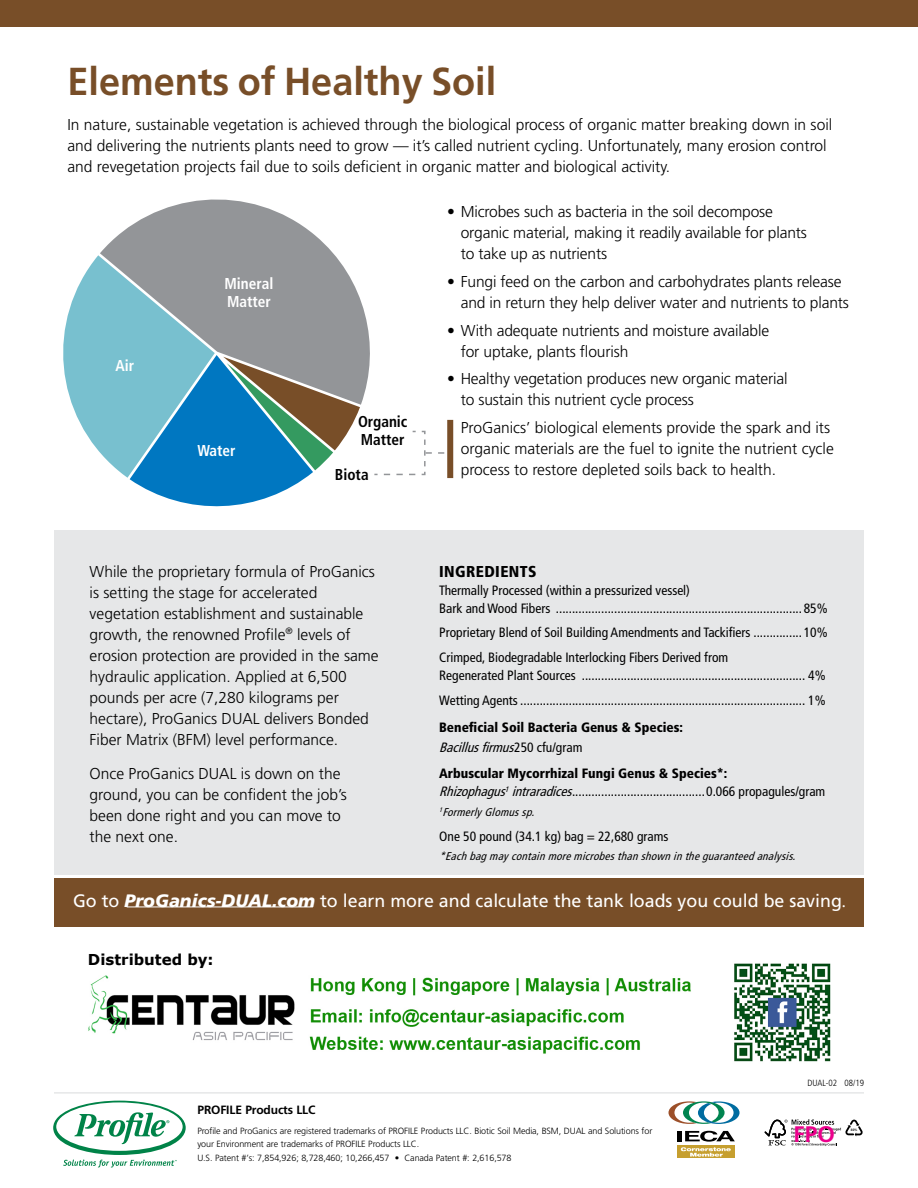
<style>
.page{position:relative;width:918px;height:1188px;background:#fff}
.page>*{position:absolute;margin:0;border:0;box-sizing:border-box;transform-origin:0 0}
.t1{font:700 39px "Frutiger";color:#784e28}
.t2{font:700 22.5px "Frutiger";color:#ec008c}
.t3{font:18px "Frutiger";color:#fff}
.t4{font:300 15.75px/21px "Frutiger";color:#000}
.t5{font:700 condensed 15.75px/18px "Frutiger";color:#fff}
.t6{font:700 condensed 15.75px/18px "Frutiger";color:#000}
.t7{font:900 condensed 15.75px "Frutiger";letter-spacing:.025em;color:#000}
.t8{font:700 15px "Verdana";color:#000}
.t9{font:condensed 13.5px/18px "Frutiger";color:#000}
.t10{font:900 condensed 13.5px/19.5px "Frutiger";color:#000}
.t11{font:700 12px "Frutiger";letter-spacing:-.01em;color:#000}
.t12{font:italic condensed 11.25px "Frutiger";color:#000}
.t13{font:300 9px/13.5px "Frutiger";letter-spacing:-.01em;color:#000}
.t14{font:300 condensed 9px "Frutiger";color:#000}
.t15{font:700 condensed 3.45px "Frutiger";color:#000}
.s1{font-weight:400;font-style:italic}
.s2{font-weight:400}
.s3{font-weight:900}
.s4{font-style:italic}
.s5{font-weight:900;font-style:italic}
.s6{font-family:"Minion Pro"}
</style>
<div class="page">
<div style="left:54px;top:878px;width:810px;height:49px;background:#784e28"></div>
<div style="left:54px;top:531px;width:810px;height:344px;background:#e6e7e8"></div>
<div style="left:0;top:0;width:918px;height:27px;background:#784e28"></div>
<svg style="left:100px;top:199px;width:270px;height:206px;fill:#939598"></svg>
<svg style="left:63px;top:255px;width:297px;height:252px"></svg>
<div style="left:447px;top:420px;width:6px;height:58px;background:#784e28"></div>
<svg style="left:374px;top:430px;width:70px;height:46px"></svg>
<hr style="left:54px;top:1092px;width:810px;height:2px;background:#e6e7e8">
<svg style="left:53px;top:1101px;width:133px;height:67px"></svg>
<svg style="left:669px;top:1101px;width:71px;height:23px"></svg>
<hr style="left:678px;top:1131px;width:4px;height:10px;background:#000">
<div style="left:677px;top:1146px;width:57px;height:12px;background:#c69f2f"></div>
<svg style="left:681px;top:1131px;width:54px;height:26px"></svg>
<hr style="left:127px;top:906px;width:186px;height:1px;background:#fff">
<svg style="left:764px;top:1119px;width:99px;height:27px"></svg>
<img style="left:88px;top:963px;width:743px;height:99px">
<h1 class="t1" style="left:68px;top:59px;width:430px">Elements of Healthy Soil</h1>
<p class="t4" style="left:68px;top:114px;width:766px">In nature, sustainable vegetation is achieved through the biological process of organic matter breaking down in soil and delivering the nutrients plants need to grow — it’s called nutrient cycling. Unfortunately, many erosion control and revegetation projects fail due to soils deficient in organic matter and biological activity.</p>
<p class="t5" style="left:116px;top:356px;width:20px">Air</p>
<p class="t5" style="left:225px;top:274px;width:50px">Mineral<br>Matter</p>
<p class="t5" style="left:198px;top:442px;width:40px">Water</p>
<p class="t6" style="left:358px;top:413px;width:51px">Organic<br>Matter</p>
<p class="t6" style="left:335px;top:465px;width:35px">Biota</p>
<p class="t4" style="left:461px;top:201px;width:348px;text-indent:-14px">• Microbes such as bacteria in the soil decompose organic material, making it readily available for plants to take up as nutrients</p>
<p class="t4" style="left:461px;top:271px;width:390px;text-indent:-13px">• Fungi feed on the carbon and carbohydrates plants release and in return they help deliver water and nutrients to plants</p>
<p class="t4" style="left:461px;top:320px;width:310px;text-indent:-14px">• With adequate nutrients and moisture available for uptake, plants flourish</p>
<p class="t4" style="left:461px;top:369px;width:328px;text-indent:-14px">• Healthy vegetation produces new organic material to sustain this nutrient cycle process</p>
<p class="t4" style="left:461px;top:417px;width:375px">ProGanics’ biological elements provide the spark and its organic materials are the fuel to ignite the nutrient cycle process to restore depleted soils back to health.</p>
<p class="t4" style="left:90px;top:561px;width:291px">While the proprietary formula of ProGanics is setting the stage for accelerated vegetation establishment and sustainable growth, the renowned Profile<sup>®</sup> levels of erosion protection are provided in the same hydraulic application. Applied at 6,500 pounds per acre (7,280 kilograms per hectare), ProGanics DUAL delivers Bonded Fiber Matrix (BFM) level performance.</p>
<p class="t4" style="left:90px;top:763px;width:259px">Once ProGanics DUAL is down on the ground, you can be confident the job’s been done right and you can move to the next one.</p>
<p class="t7" style="left:439px;top:562px;width:99px">INGREDIENTS</p>
<p class="t9" style="left:439px;top:581px;width:390px">Thermally Processed (within a pressurized vessel)<br>Bark and Wood Fibers ............................................................................ 85%</p>
<p class="t9" style="left:439px;top:620px;width:390px;line-height:24.5px">Proprietary Blend of Soil Building Amendments and Tackifiers ............... 10%<br>Crimped, Biodegradable Interlocking Fibers Derived from</p>
<p class="t9" style="left:439px;top:662px;width:388px;line-height:26px">Regenerated Plant Sources ..................................................................... 4%<br>Wetting Agents ........................................................................................ 1%</p>
<p class="t10" style="left:439px;top:718px;width:245px">Beneficial Soil Bacteria Genus &amp; Species:<br><span class="s1">Bacillusfirmus</span><span class="s2">2 5 0 c f u / g r a m</span></p>
<p class="t9" style="left:439px;top:765px;width:388px"><span class="s3">Arbuscular Mycorrhizal Fungi Genus &amp; Species*:<br></span><span class="s4">Rhizophagus</span><sup>1</sup> <span class="s4">intraradices</span>.........................................0.066 propagules/gram</p>
<p class="t12" style="left:439px;top:805px;width:100px"><sup>1</sup>FormerlyGlomussp.</p>
<p class="t9" style="left:439px;top:827px;width:231px">One 50 pound (34.1 kg) bag = 22,680 grams</p>
<p class="t12" style="left:439px;top:850px;width:361px">*Eachbagmaycontainmoremicrobesthanshownintheguaranteedanalysis.</p>
<p class="t3" style="left:73px;top:890px;width:774px">Go to <span class="s5">ProGanics-DUAL.com</span> to learn more and calculate the tank loads you could be saving<span class="s6">.</span></p>
<p class="t8" style="left:88px;top:949px;width:127px">Distributed by:</p>
<p class="t11" style="left:198px;top:1103px;width:119px">PROFILE Products LLC</p>
<p class="t13" style="left:197px;top:1124px;width:457px">Profile and ProGanics are registered trademarks of PROFILE Products LLC. Biotic Soil Media, BSM, DUAL and Solutions for your Environment are trademarks of PROFILE Products LLC.<br>U.S. Patent #’s: 7,854,926; 8,728,460; 10,266,457 • Canada Patent #: 2,616,578</p>
<p class="t14" style="left:808px;top:1077px;width:58px">DUAL-02 08/19</p>
<h2 class="t2" style="left:793px;top:1121px;width:43px">FPO</h2>
<p class="t15" style="left:851px;top:1127px;width:8px">80%</p>
</div>
